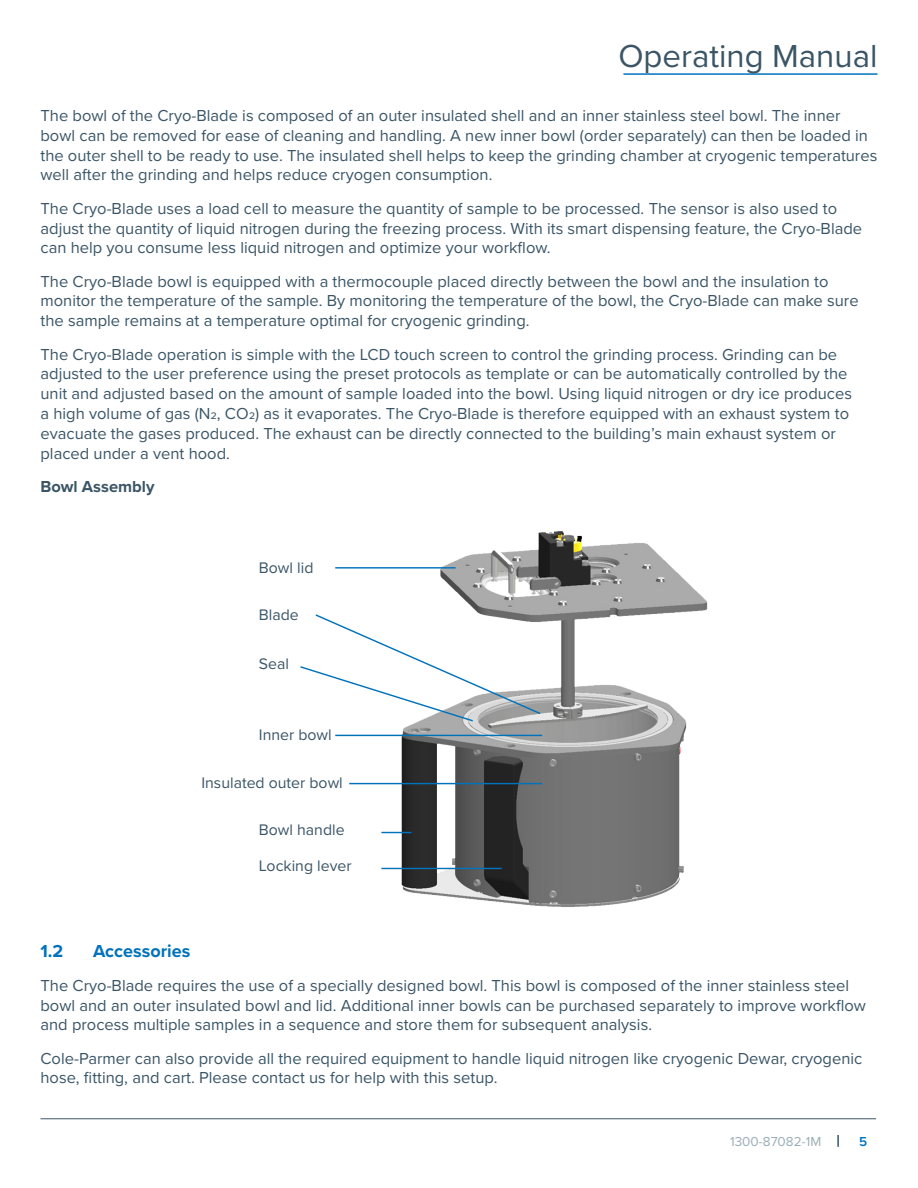
<style>
.page{position:relative;width:918px;height:1188px;background:#fff}
.page>*{position:absolute;margin:0;border:0;box-sizing:border-box;transform-origin:0 0}
.t1{font:33px "Proxima Nova";color:#3b5566}
.Body{font:700 18px "Proxima Nova";color:#0072bc}
.Body-2{font:16.5px/19.8px "Proxima Nova";color:#3b5566}
.Body-3{font:700 16.5px "Proxima Nova";color:#3b5566}
.t2{font:15.9px "Proxima Nova";color:#3b5566}
.t3{font:13.5px "Proxima Nova";color:#9badb7}
.t4{font:600 13.5px "Proxima Nova";color:#0072bc}
</style>
<div class="page">
<hr style="left:623px;top:73px;width:255px;height:2px;background:#0072bc">
<svg style="left:837px;top:1135px;width:2px;height:12px"></svg>
<hr style="left:40px;top:1118px;width:836px;height:1px;background:#3b5566">
<img style="left:379px;top:531px;width:329px;height:376px">
<hr style="left:335px;top:567px;width:121px;height:2px;background:#0072bc">
<hr style="left:335px;top:735px;width:207px;height:1px;background:#0072bc">
<hr style="left:349px;top:783px;width:193px;height:1px;background:#0072bc">
<hr style="left:381px;top:832px;width:30px;height:1px;background:#0072bc">
<hr style="left:381px;top:868px;width:121px;height:1px;background:#0072bc">
<svg style="left:300px;top:613px;width:242px;height:110px"></svg>
<h1 class="t1" style="left:618px;top:31px;width:261px">Operating Manual</h1>
<p class="Body-2" style="left:40px;top:105px;width:838px">The bowl of the Cryo-Blade is composed of an outer insulated shell and an inner stainless steel bowl. The inner bowl can be removed for ease of cleaning and handling. A new inner bowl (order separately) can then be loaded in the outer shell to be ready to use. The insulated shell helps to keep the grinding chamber at cryogenic temperatures well after the grinding and helps reduce cryogen consumption.</p>
<p class="Body-2" style="left:40px;top:198px;width:823px">The Cryo-Blade uses a load cell to measure the quantity of sample to be processed. The sensor is also used to adjust the quantity of liquid nitrogen during the freezing process. With its smart dispensing feature, the Cryo-Blade can help you consume less liquid nitrogen and optimize your workflow.</p>
<p class="Body-2" style="left:40px;top:271px;width:820px">The Cryo-Blade bowl is equipped with a thermocouple placed directly between the bowl and the insulation to monitor the temperature of the sample. By monitoring the temperature of the bowl, the Cryo-Blade can make sure the sample remains at a temperature optimal for cryogenic grinding.</p>
<p class="Body-2" style="left:40px;top:343px;width:813px">The Cryo-Blade operation is simple with the LCD touch screen to control the grinding process. Grinding can be adjusted to the user preference using the preset protocols as template or can be automatically controlled by the unit and adjusted based on the amount of sample loaded into the bowl. Using liquid nitrogen or dry ice produces a high volume of gas (N2, CO2) as it evaporates. The Cryo-Blade is therefore equipped with an exhaust system to evacuate the gases produced. The exhaust can be directly connected to the building’s main exhaust system or placed under a vent hood.</p>
<p class="Body-3" style="left:40px;top:474px;width:116px">Bowl Assembly</p>
<p class="t2" style="left:259px;top:555px;width:56px">Bowl lid</p>
<p class="t2" style="left:259px;top:603px;width:41px">Blade</p>
<p class="t2" style="left:259px;top:652px;width:32px">Seal</p>
<p class="t2" style="left:259px;top:722px;width:74px">Inner bowl</p>
<p class="t2" style="left:201px;top:771px;width:143px">Insulated outer bowl</p>
<p class="t2" style="left:259px;top:818px;width:87px">Bowl handle</p>
<p class="t2" style="left:259px;top:854px;width:94px">Locking lever</p>
<p class="Body" style="left:40px;top:938px;width:24px">1.2</p>
<p class="Body" style="left:93px;top:938px;width:99px">Accessories</p>
<p class="Body-2" style="left:40px;top:975px;width:827px">The Cryo-Blade requires the use of a specially designed bowl. This bowl is composed of the inner stainless steel bowl and an outer insulated bowl and lid. Additional inner bowls can be purchased separately to improve workflow and process multiple samples in a sequence and store them for subsequent analysis.</p>
<p class="Body-2" style="left:40px;top:1048px;width:823px">Cole-Parmer can also provide all the required equipment to handle liquid nitrogen like cryogenic Dewar, cryogenic hose, fitting, and cart. Please contact us for help with this setup.</p>
<p class="t3" style="left:730px;top:1131px;width:93px">1300-87082-1M</p>
<p class="t4" style="left:859px;top:1131px;width:10px">5</p>
</div>
